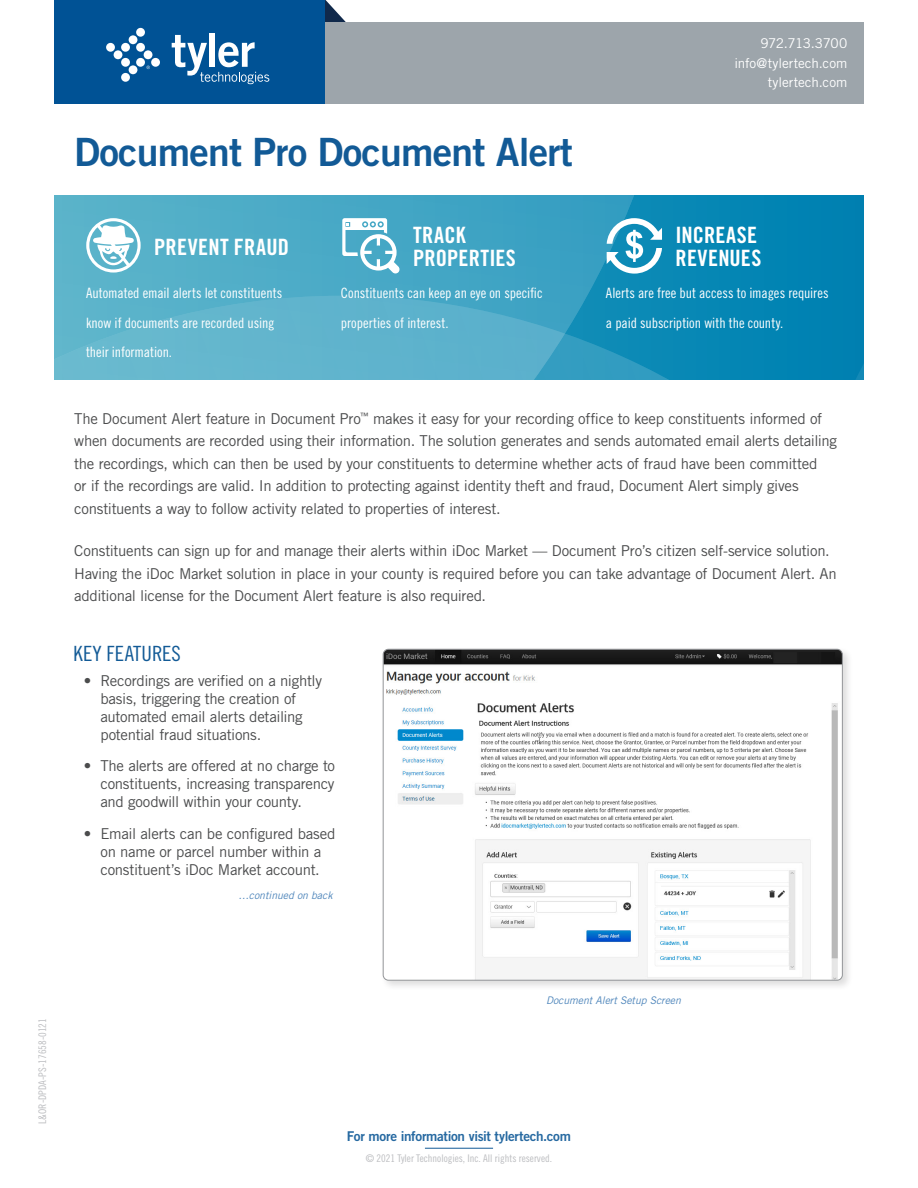
<style>
.page{position:relative;width:918px;height:1188px;background:#fff}
.page>*{position:absolute;margin:0;border:0;box-sizing:border-box;transform-origin:0 0}
.t1{font:39px "Trade Gothic Bold Two";letter-spacing:-.02em;color:#125a96}
.Feature_Header{font:22.5px/22.5px "Trade Gothic Bold Cond Twenty";letter-spacing:.01em;color:#fff}
.Subheader{font:21px "Trade Gothic Cond Eighteen";letter-spacing:.005em;color:#125a96}
.Body_Copy{font:15px/18px "Trade Gothic";letter-spacing:-.02em;color:#4b4c4d}
.Feature_Copy{font:14.25px/29.7px "Trade Gothic Cond Eighteen";color:#fff}
.t2{font:13.5px/19.5px "Trade Gothic";letter-spacing:-.01em;color:#fff;text-align:right}
.t3{font:13.5px "Trade Gothic Bold Two";letter-spacing:-.025em;color:#2669a1}
.t4{font:10.5px "Trade Gothic Cond Eighteen";color:#bcbdc0}
.Credit{font:italic 10.5px "Trade Gothic";letter-spacing:-.005em;color:#4f86bb}
.Continued{font:italic 10.5px "Trade Gothic";letter-spacing:-.005em;color:#4f86bb}
</style>
<div class="page">
<svg style="left:325px;top:0;width:21px;height:22px"></svg>
<div style="left:297px;top:22px;width:567px;height:82px;background:#9da5ab"></div>
<div style="left:54px;top:0;width:271px;height:104px;background:#005295"></div>
<div style="left:209px;top:34px;width:6px;height:33px;background:#fff"></div>
<svg style="left:172px;top:35px;width:97px;height:49px"></svg>
<div style="left:106px;top:43px;width:9px;height:9px;background:#fff;border-radius:50%"></div>
<div style="left:114px;top:50px;width:8px;height:9px;background:#fff;border-radius:50%"></div>
<div style="left:121px;top:58px;width:9px;height:9px;background:#fff;border-radius:50%"></div>
<div style="left:121px;top:73px;width:9px;height:9px;background:#fff;border-radius:50%"></div>
<div style="left:129px;top:65px;width:8px;height:9px;background:#fff;border-radius:50%"></div>
<div style="left:136px;top:58px;width:9px;height:9px;background:#fff;border-radius:50%"></div>
<div style="left:121px;top:43px;width:9px;height:9px;background:#fff;border-radius:50%"></div>
<div style="left:129px;top:35px;width:8px;height:9px;background:#fff;border-radius:50%"></div>
<div style="left:136px;top:43px;width:9px;height:9px;background:#fff;border-radius:50%"></div>
<div style="left:144px;top:50px;width:8px;height:9px;background:#fff;border-radius:50%"></div>
<div style="left:151px;top:58px;width:9px;height:9px;background:#fff;border-radius:50%"></div>
<div style="left:136px;top:28px;width:9px;height:9px;background:#fff;border-radius:50%"></div>
<svg style="left:146px;top:66px;width:4px;height:3px"></svg>
<hr style="left:425px;top:1148px;width:68px;height:1px;background:#125a96">
<div style="left:54px;top:196px;width:810px;height:183px;background:#0385b4"></div>
<svg style="left:54px;top:196px;width:613px;height:183px;background:#4baac6"></svg>
<div style="left:380px;top:646px;width:473px;height:345px;background:#231f20;opacity:.15"></div>
<img style="left:383px;top:649px;width:459px;height:331px">
<div style="left:383px;top:649px;width:460px;height:332px;border:1px solid #939598;border-radius:5px"></div>
<svg style="left:86px;top:218px;width:55px;height:55px;background:#a4d5e1"></svg>
<svg style="left:342px;top:218px;width:58px;height:55px;background:#89c7da"></svg>
<svg style="left:607px;top:218px;width:55px;height:56px"></svg>
<p class="t1" style="left:74px;top:127px;width:500px">Document Pro Document Alert</p>
<p class="t2" style="left:735px;top:34px;width:114px">972.713.3700 info@tylertech.com tylertech.com</p>
<p class="Feature_Header" style="left:154px;top:235px;width:136px">PREVENT FRAUD</p>
<p class="Feature_Header" style="left:413px;top:224px;width:104px">TRACK<br>PROPERTIES</p>
<p class="Feature_Header" style="left:676px;top:224px;width:87px">INCREASE<br>REVENUES</p>
<p class="Feature_Copy" style="left:86px;top:278px;width:198px">Automated email alerts let constituents know if documents are recorded using their information.</p>
<p class="Feature_Copy" style="left:341px;top:278px;width:203px">Constituents can keep an eye on specific properties of interest.</p>
<p class="Feature_Copy" style="left:606px;top:278px;width:224px">Alerts are free but access to images requires a paid subscription with the county.</p>
<p class="Body_Copy" style="left:74px;top:407px;width:764px;line-height:22.5px">The Document Alert feature in Document Pro<sup>™</sup> makes it easy for your recording office to keep constituents informed of when documents are recorded using their information. The solution generates and sends automated email alerts detailing the recordings, which can then be used by your constituents to determine whether acts of fraud have been committed<br>or if the recordings are valid. In addition to protecting against identity theft and fraud, Document Alert simply gives constituents a way to follow activity related to properties of interest.</p>
<p class="Body_Copy" style="left:74px;top:540px;width:764px;line-height:22.5px">Constituents can sign up for and manage their alerts within iDoc Market — Document Pro’s citizen self-service solution.<br>Having the iDoc Market solution in place in your county is required before you can take advantage of Document Alert. An additional license for the Document Alert feature is also required.</p>
<p class="Subheader" style="left:73px;top:641px;width:109px">KEY FEATURES</p>
<p class="Body_Copy" style="left:100px;top:671px;width:223px;text-indent:-16px">• Recordings are verified on a nightly basis, triggering the creation of automated email alerts detailing potential fraud situations.</p>
<p class="Body_Copy" style="left:100px;top:757px;width:236px;text-align:justify;text-indent:-16px">• The alerts are offered at no charge to constituents, increasing transparency and goodwill within your county.</p>
<p class="Body_Copy" style="left:84px;top:824px;width:253px;text-align:center">• Email alerts can be configured based on name or parcel number within a constituent’s iDoc Market account.</p>
<p class="Continued" style="left:238px;top:889px;width:96px">…continued on back</p>
<p class="t4" style="left:36px;top:1124px;width:107px;rotate:-90deg">L&amp;OR-DPDA-PS-17658-0121</p>
<p class="Credit" style="left:546px;top:994px;width:136px">Document Alert Setup Screen</p>
<p class="t3" style="left:347px;top:1127px;width:226px">For more information visit tylertech.com</p>
<p class="t4" style="left:366px;top:1152px;width:188px">© 2021 Tyler Technologies, Inc. All rights reserved.</p>
</div>
